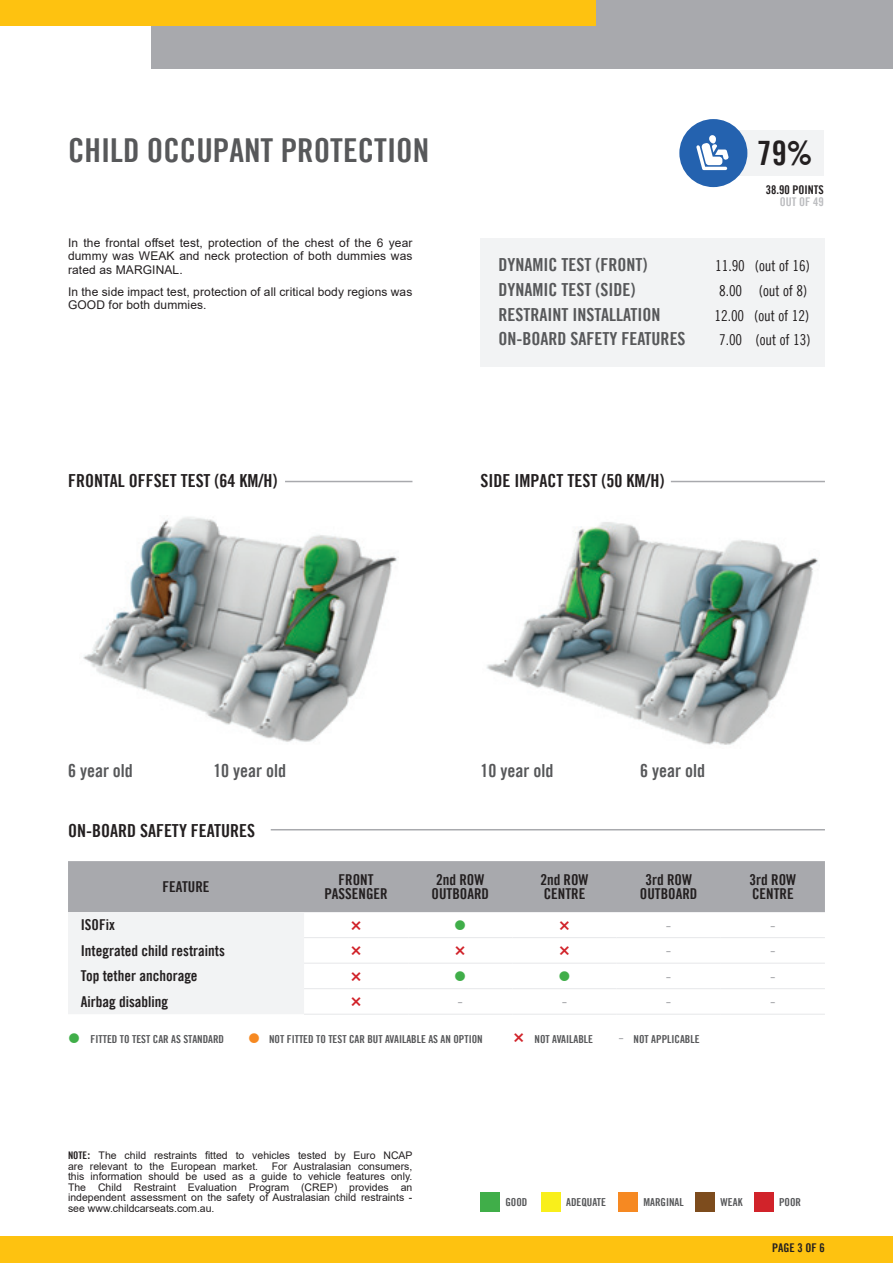
<style>
.page{position:relative;width:893px;height:1263px;background:#fff}
.page>*{position:absolute;margin:0;border:0;box-sizing:border-box;transform-origin:0 0}
.t1{font:33.6px "Trade Gothic Bold Cond Twenty";color:#231f20}
.t2{font:33px "Trade Gothic Bold Cond Twenty";color:#57585a}
.t3{font:18px "Trade Gothic Bold Cond Twenty";color:#57585a}
.t4{font:18px "Trade Gothic Bold Cond Twenty";color:#231f20}
.t5{font:16.5px "Trade Gothic LT";color:#a8a9ad}
.t6{font:15px/14.2px "Trade Gothic Bold Cond Twenty";color:#231f20;text-align:center}
.t7{font:15px "Trade Gothic Cond Eighteen Obl";color:#231f20}
.t8{font:12px/13.5px "Arial";letter-spacing:.01em;color:#231f20;text-align:justify}
.t9{font:12px "Trade Gothic Bold Cond Twenty";color:#231f20}
.t10{font:12px "Trade Gothic Bold Cond Twenty";color:#bcbdc0}
.t11{font:10.95px "Trade Gothic Bold Cond Twenty";color:#57585a}
.t12{font:10.5px/10.5px "Arial";color:#231f20}
.s1{font-family:"Trade Gothic LT";font-size:16.5px;color:#a8a9ad}
.s2{font-family:"Trade Gothic Bold Cond Twenty"}
.s3{font-weight:700}
</style>
<div class="page">
<div style="left:480px;top:238px;width:345px;height:129px;background:#f2f3f4"></div>
<div style="left:152px;top:0;width:741px;height:68px;background:#a8a9ad"></div>
<div style="left:0;top:0;width:595px;height:26px;background:#fec210"></div>
<div style="left:0;top:1236px;width:893px;height:27px;background:#fec210"></div>
<hr style="left:285px;top:481px;width:127px;height:1px;background:#a8a9ad">
<hr style="left:671px;top:481px;width:154px;height:1px;background:#a8a9ad">
<div style="left:713px;top:130px;width:111px;height:46px;background:#f2f3f4"></div>
<svg style="left:679px;top:119px;width:68px;height:68px"></svg>
<hr style="left:271px;top:829px;width:554px;height:1px;background:#a8a9ad">
<hr style="left:304px;top:1014px;width:104px;height:1px;background:#e6e7e9">
<hr style="left:408px;top:1014px;width:104px;height:1px;background:#e6e7e9">
<hr style="left:512px;top:1014px;width:105px;height:1px;background:#e6e7e9">
<hr style="left:617px;top:1014px;width:104px;height:1px;background:#e6e7e9">
<hr style="left:721px;top:1014px;width:104px;height:1px;background:#e6e7e9">
<img style="left:83px;top:517px;width:315px;height:225px">
<img style="left:486px;top:522px;width:332px;height:223px">
<div style="left:480px;top:1192px;width:20px;height:20px;background:#40ae49"></div>
<div style="left:541px;top:1192px;width:20px;height:20px;background:#f9ef1b"></div>
<div style="left:619px;top:1192px;width:19px;height:20px;background:#f68922"></div>
<div style="left:696px;top:1192px;width:19px;height:20px;background:#7d4c1d"></div>
<div style="left:754px;top:1192px;width:20px;height:20px;background:#d1232a"></div>
<svg style="left:68px;top:861px;width:757px;height:153px"></svg>
<h2 class="t2" style="left:68px;top:130px;width:363px">CHILD OCCUPANT PROTECTION</h2>
<p class="t8" style="left:68px;top:236px;width:346px">In the frontal offset test, protection of the chest of the 6 year dummy was WEAK and neck protection of both dummies was rated as MARGINAL.</p>
<p class="t8" style="left:68px;top:285px;width:346px">In the side impact test, protection of all critical body regions was<br>GOOD for both dummies.</p>
<h3 class="t4" style="left:68px;top:470px;width:211px">FRONTAL OFFSET TEST (64 KM/H)</h3>
<h1 class="t1" style="left:757px;top:133px;width:57px">79%</h1>
<p class="t9" style="left:766px;top:182px;width:59px">38.90 POINTS</p>
<p class="t10" style="left:780px;top:194px;width:45px">OUT OF 49</p>
<h3 class="t3" style="left:498px;top:254px;width:150px">DYNAMIC TEST (FRONT)</h3>
<h3 class="t7" style="left:715px;top:257px;width:96px">11.90 (out of 16)</h3>
<h3 class="t3" style="left:498px;top:279px;width:138px">DYNAMIC TEST (SIDE)</h3>
<h3 class="t7" style="left:719px;top:282px;width:90px">8.00 (out of 8)</h3>
<h3 class="t3" style="left:498px;top:303px;width:163px">RESTRAINT INSTALLATION</h3>
<h3 class="t7" style="left:714px;top:306px;width:96px">12.00 (out of 12)</h3>
<h3 class="t3" style="left:498px;top:328px;width:189px">ON-BOARD SAFETY FEATURES</h3>
<h3 class="t7" style="left:719px;top:331px;width:93px">7.00 (out of 13)</h3>
<h3 class="t4" style="left:480px;top:470px;width:185px">SIDE IMPACT TEST (50 KM/H)</h3>
<h3 class="t3" style="left:68px;top:759px;width:66px">6 year old</h3>
<h3 class="t3" style="left:213px;top:759px;width:74px">10 year old</h3>
<h3 class="t3" style="left:480px;top:759px;width:74px">10 year old</h3>
<h3 class="t3" style="left:640px;top:759px;width:66px">6 year old</h3>
<h3 class="t4" style="left:68px;top:820px;width:189px">ON-BOARD SAFETY FEATURES</h3>
<h3 class="t6" style="left:163px;top:879px;width:48px">FEATURE</h3>
<h3 class="t6" style="left:324px;top:872px;width:65px">FRONT<br>PASSENGER</h3>
<h3 class="t6" style="left:432px;top:872px;width:59px">2nd ROW<br>OUTBOARD</h3>
<h3 class="t6" style="left:540px;top:872px;width:50px;text-align:left">2nd ROW<br>CENTRE</h3>
<h3 class="t6" style="left:640px;top:872px;width:59px">3rd ROW<br>OUTBOARD</h3>
<h3 class="t6" style="left:749px;top:872px;width:48px;text-align:left">3rd ROW<br>CENTRE</h3>
<h3 class="t6" style="left:81px;top:918px;width:36px">ISOFix</h3>
<h3 class="t5" style="left:666px;top:915px;width:7px">-</h3>
<h3 class="t5" style="left:770px;top:915px;width:7px">-</h3>
<h3 class="t6" style="left:81px;top:943px;width:146px">Integrated child restraints</h3>
<h3 class="t5" style="left:666px;top:940px;width:7px">-</h3>
<h3 class="t5" style="left:770px;top:940px;width:7px">-</h3>
<h3 class="t6" style="left:81px;top:969px;width:118px">Top tether anchorage</h3>
<h3 class="t5" style="left:666px;top:966px;width:7px">-</h3>
<h3 class="t5" style="left:770px;top:966px;width:7px">-</h3>
<h3 class="t6" style="left:81px;top:994px;width:89px">Airbag disabling</h3>
<h3 class="t5" style="left:458px;top:991px;width:7px">-</h3>
<h3 class="t5" style="left:562px;top:991px;width:7px">-</h3>
<h3 class="t5" style="left:666px;top:991px;width:7px">-</h3>
<h3 class="t5" style="left:770px;top:991px;width:7px">-</h3>
<p class="t11" style="left:91px;top:1033px;width:135px">FITTED TO TEST CAR AS STANDARD</p>
<p class="t11" style="left:269px;top:1033px;width:215px">NOT FITTED TO TEST CAR BUT AVAILABLE AS AN OPTION</p>
<p class="t11" style="left:535px;top:1033px;width:60px">NOT AVAILABLE</p>
<p class="t11" style="left:619px;top:1033px;width:83px"><span class="s1">-</span> NOT APPLICABLE</p>
<p class="t12" style="left:68px;top:1150px;width:346px"><span class="s2">NOTE</span><span class="s3">:</span> The child restraints fitted to vehicles tested by Euro NCAP are relevant to the European market.</p>
<p class="t12" style="left:68px;top:1161px;width:346px;text-align:justify;text-indent:204px">For Australasian consumers, this information should be used as a guide to vehicle features only.<br>The Child Restraint Evaluation Program (CREP) provides an independent assessment on the safety of Australasian child restraints - see www.childcarseats.com.au.</p>
<p class="t11" style="left:505px;top:1195px;width:24px">GOOD</p>
<p class="t11" style="left:566px;top:1195px;width:41px">ADEQUATE</p>
<p class="t11" style="left:643px;top:1195px;width:42px">MARGINAL</p>
<p class="t11" style="left:721px;top:1195px;width:23px">WEAK</p>
<p class="t11" style="left:779px;top:1195px;width:24px">POOR</p>
<p class="t9" style="left:772px;top:1241px;width:54px">PAGE 3 OF 6</p>
</div>
